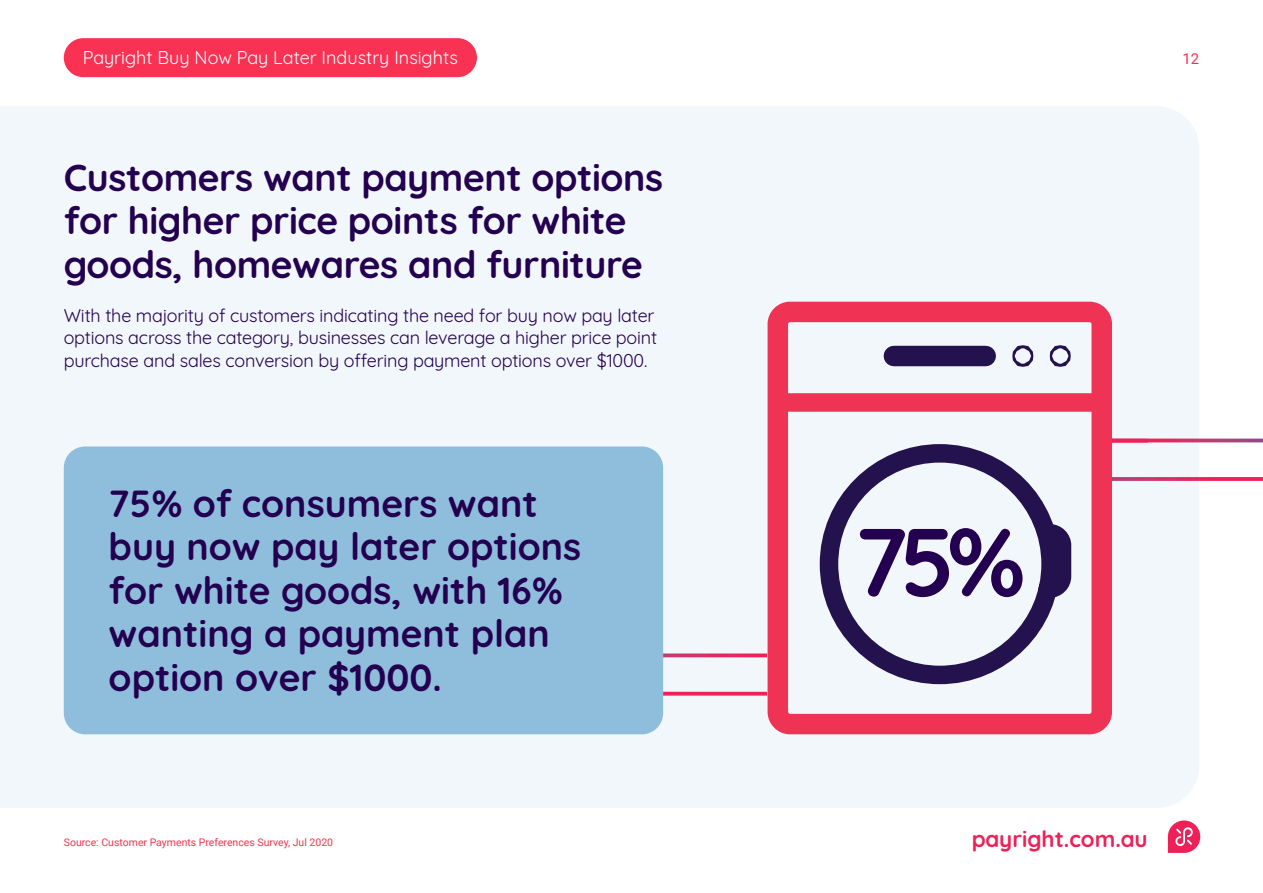
<style>
.page{position:relative;width:1263px;height:893px;background:#fff}
.page>*{position:absolute;margin:0;border:0;box-sizing:border-box;transform-origin:0 0}
.t1{font:700 96px "Quicksand";color:#240050}
.t2{font:700 37.5px/43.5px "Quicksand";letter-spacing:-.005em;color:#240050}
.t3{font:700 22.35px "Quicksand";color:#ed2057}
.t4{font:18px/22.5px "Quicksand";letter-spacing:-.01em;color:#240050}
.t5{font:18px "Quicksand";color:#fff}
.t6{font:15px "Roboto";color:#f93253}
.t7{font:10.5px "Roboto";color:#f93253}
</style>
<div class="page">
<svg style="left:1168px;top:820px;width:32px;height:33px"></svg>
<div style="left:0;top:107px;width:1199px;height:701px;background:#f2f7fb"></div>
<div style="left:64px;top:38px;width:413px;height:39px;background:#f93253;border-radius:20px"></div>
<svg style="left:1057px;top:187px;width:206px;height:257px"></svg>
<svg style="left:1112px;top:445px;width:151px;height:205px"></svg>
<svg style="left:1112px;top:437px;width:39px;height:38px"></svg>
<div style="left:663px;top:484px;width:104px;height:224px;background:#f2f7fb"></div>
<div style="left:64px;top:446px;width:599px;height:288px;background:#8fbedd;border-radius:21px"></div>
<div style="left:767px;top:302px;width:345px;height:432px;background:#f2f7fb"></div>
<div style="left:767px;top:302px;width:345px;height:432px;border:20px solid #e35;border-radius:12px"></div>
<div style="left:894px;top:346px;width:92px;height:20px;background:#24124f"></div>
<div style="left:1012px;top:345px;width:21px;height:22px;border:18px solid #24124f;border-radius:50%"></div>
<div style="left:1050px;top:345px;width:21px;height:22px;border:18px solid #24124f;border-radius:50%"></div>
<div style="left:779px;top:393px;width:321px;height:19px;background:#e35"></div>
<svg style="left:819px;top:444px;width:253px;height:241px"></svg>
<p class="t5" style="left:83px;top:43px;width:377px">Payright Buy Now Pay Later Industry Insights</p>
<p class="t6" style="left:1182px;top:48px;width:18px">12</p>
<p class="t2" style="left:64px;top:153px;width:601px">Customers want payment options for higher price points for white goods, homewares and furniture</p>
<p class="t4" style="left:64px;top:302px;width:595px">With the majority of customers indicating the need for buy now pay later options across the category, businesses can leverage a higher price point purchase and sales conversion by offering payment options over $1000.</p>
<p class="t2" style="left:109px;top:479px;width:474px">75% of consumers want buy now pay later options for white goods, with 16% wanting a payment plan option over $1000.</p>
<p class="t1" style="left:854px;top:483px;width:173px">75%</p>
<p class="t7" style="left:64px;top:835px;width:271px">Source: Customer Payments Preferences Survey, Jul 2020</p>
<p class="t3" style="left:972px;top:821px;width:178px">payright.com.au</p>
</div>
